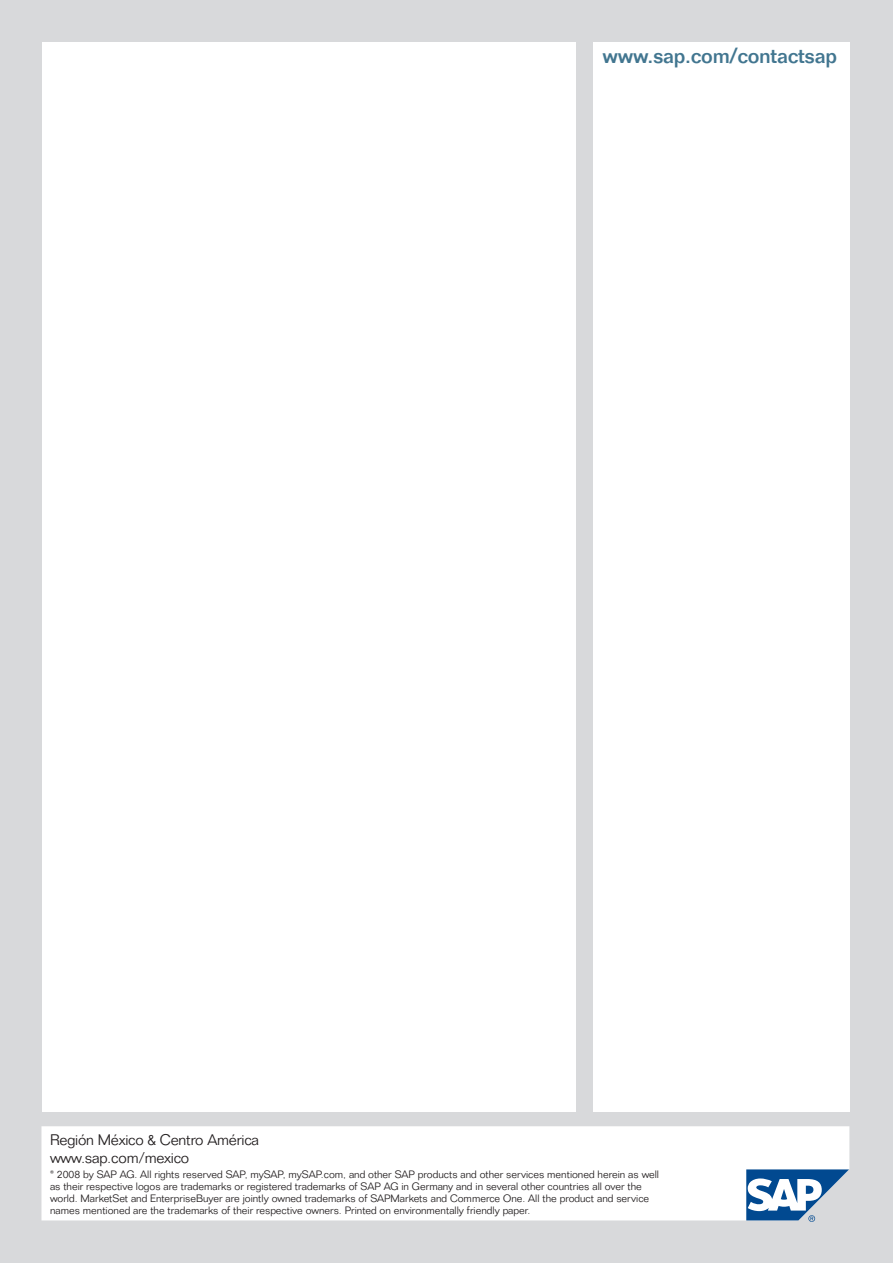
<style>
.page{position:relative;width:893px;height:1263px;background:#d8d9db}
.page>*{position:absolute;margin:0;border:0;box-sizing:border-box;transform-origin:0 0}
.t1{font:500 21px "SAP Sans 2007";letter-spacing:-.015em;color:#427690}
.t2{font:300 15px "SAP Sans 2007";letter-spacing:-.015em;color:#231f20}
.t3{font:300 10.5px/12px "SAP Sans 2007";color:#231f20}
</style>
<div class="page">
<div style="left:42px;top:43px;width:807px;height:1069px;background:#fff"></div>
<div style="left:41px;top:1126px;width:808px;height:94px;background:#fff"></div>
<svg style="left:746px;top:1169px;width:103px;height:53px"></svg>
<div style="left:576px;top:35px;width:16px;height:1084px;background:#d8d9db"></div>
<p class="t1" style="left:603px;top:43px;width:236px">www.sap.com/contactsap</p>
<p class="t2" style="left:50px;top:1130px;width:211px">Región México &amp; Centro América</p>
<p class="t2" style="left:50px;top:1148px;width:141px">www.sap.com/mexico</p>
<p class="t3" style="left:50px;top:1168px;width:611px">® 2008 by SAP AG. All rights reserved SAP, mySAP, mySAP.com, and other SAP products and other services mentioned herein as well as their respective logos are trademarks or registered trademarks of SAP AG in Germany and in several other countries all over the world. MarketSet and EnterpriseBuyer are jointly owned trademarks of SAPMarkets and Commerce One. All the product and service names mentioned are the trademarks of their respective owners. Printed on environmentally friendly paper.</p>
</div>
